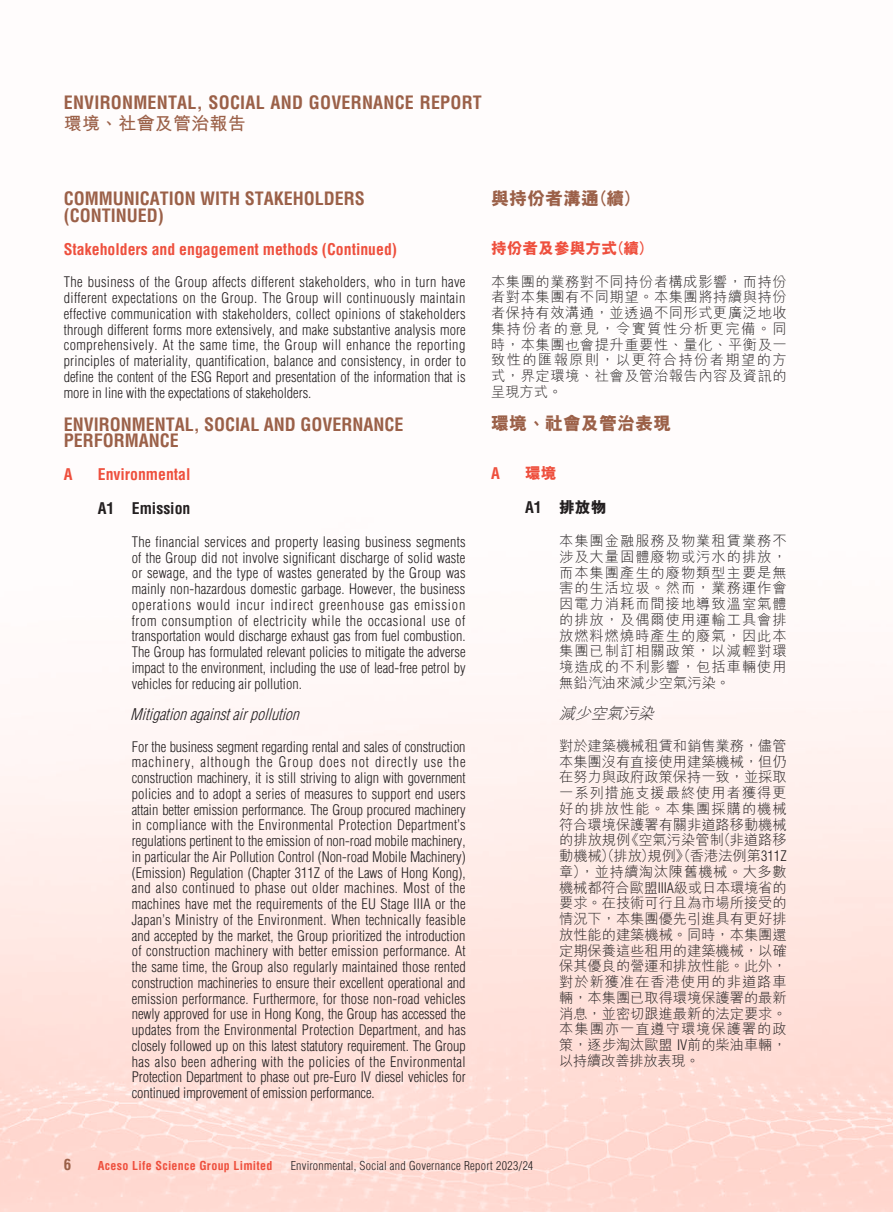
<style>
.page{position:relative;width:893px;height:1212px;background:#fff}
.page>*{position:absolute;margin:0;border:0;box-sizing:border-box;transform-origin:0 0}
.t1{font:700 condensed 18px/17.2px "Helvetica LT Std";color:#9b6048}
.t2{font:800 18px "M Hei HK";color:#9b6048}
.t3{font:700 18px "M Hei HK";letter-spacing:.01em;color:#9b6048}
.t4{font:700 condensed 15.75px "Helvetica LT Std";color:#ee4f3d}
.t5{font:italic 300 condensed 15.75px "Helvetica LT Std";color:#231f20}
.t6{font:800 15.75px "M Hei HK";color:#ee4f3d}
.t7{font:700 condensed 15.75px "Helvetica LT Std";color:#231f20}
.t8{font:800 15.75px/33.8px "M Hei HK";color:#231f20}
.t9{font:italic 300 15.75px "M Hei HK";color:#231f20}
.t10{font:700 condensed 15px "Helvetica LT Std";color:#9b6048}
.t11{font:300 condensed 14.25px/15.8px "Helvetica LT Std";color:#231f20;text-align:justify}
.t12{font:300 14.25px/15.8px "M Hei HK";letter-spacing:.055em;color:#231f20;text-align:justify}
.t13{font:300 condensed 12px "Helvetica LT Std";letter-spacing:.025em;color:#231f20}
.t14{font:700 condensed 12px "Helvetica LT Std";letter-spacing:.025em;color:#ee4f3d}
.s1{color:#ee4f3d}
.s2{font-family:"Helvetica LT Std";font-weight:700;font-stretch:condensed}
.s3{font-family:"Helvetica LT Std";font-stretch:condensed}
</style>
<div class="page">
<img style="left:0;top:694px;width:893px;height:518px">
<p class="t1" style="left:64px;top:94px;width:420px">ENVIRONMENTAL, SOCIAL AND GOVERNANCE REPORT</p>
<p class="t3" style="left:64px;top:111px;width:184px">環境、社會及管治報告</p>
<p class="t1" style="left:64px;top:190px;width:303px">COMMUNICATION WITH STAKEHOLDERS (CONTINUED)</p>
<p class="t4" style="left:64px;top:239px;width:335px">Stakeholders and engagement methods (Continued)</p>
<p class="t11" style="left:64px;top:274px;width:404px">The business of the Group affects different stakeholders, who in turn have different expectations on the Group. The Group will continuously maintain effective communication with stakeholders, collect opinions of stakeholders through different forms more extensively, and make substantive analysis more comprehensively. At the same time, the Group will enhance the reporting principles of materiality, quantification, balance and consistency, in order to define the content of the ESG Report and presentation of the information that is more in line with the expectations of stakeholders.</p>
<p class="t1" style="left:64px;top:416px;width:341px;line-height:16.5px">ENVIRONMENTAL, SOCIAL AND GOVERNANCE<br>PERFORMANCE</p>
<p class="t4" style="left:64px;top:464px;width:10px">A</p>
<p class="t4" style="left:98px;top:464px;width:94px">Environmental</p>
<p class="t7" style="left:98px;top:498px;width:94px">A1 Emission</p>
<p class="t11" style="left:132px;top:534px;width:335px">The financial services and property leasing business segments of the Group did not involve significant discharge of solid waste or sewage, and the type of wastes generated by the Group was mainly non-hazardous domestic garbage. However, the business operations would incur indirect greenhouse gas emission from consumption of electricity while the occasional use of transportation would discharge exhaust gas from fuel combustion.<br>The Group has formulated relevant policies to mitigate the adverse impact to the environment, including the use of lead-free petrol by vehicles for reducing air pollution.</p>
<p class="t5" style="left:130px;top:705px;width:175px">Mitigationagainstairpollution</p>
<p class="t11" style="left:132px;top:738px;width:336px">For the business segment regarding rental and sales of construction machinery, although the Group does not directly use the construction machinery, it is still striving to align with government policies and to adopt a series of measures to support end users attain better emission performance. The Group procured machinery in compliance with the Environmental Protection Department’s regulations pertinent to the emission of non-road mobile machinery, in particular the Air Pollution Control (Non-road Mobile Machinery) (Emission) Regulation (Chapter 311Z of the Laws of Hong Kong), and also continued to phase out older machines. Most of the machines have met the requirements of the EU Stage IIIA or the Japan’s Ministry of the Environment. When technically feasible and accepted by the market, the Group prioritized the introduction of construction machinery with better emission performance. At the same time, the Group also regularly maintained those rented construction machineries to ensure their excellent operational and emission performance. Furthermore, for those non-road vehicles newly approved for use in Hong Kong, the Group has accessed the updates from the Environmental Protection Department, and has closely followed up on this latest statutory requirement. The Group has also been adhering with the policies of the Environmental Protection Department to phase out pre-Euro IV diesel vehicles for continued improvement of emission performance.</p>
<p class="t2" style="left:491px;top:186px;width:151px">與持份者溝通（續）</p>
<p class="t6" style="left:491px;top:238px;width:164px">持份者及參與方式（續）</p>
<p class="t12" style="left:491px;top:273px;width:297px">本集團的業務對不同持份者構成影響，而持份者對本集團有不同期望。本集團將持續與持份者保持有效溝通，並透過不同形式更廣泛地收集持份者的意見，令實質性分析更完備。同時，本集團也會提升重要性、量化、平衡及一致性的匯報原則，以更符合持份者期望的方式，界定環境、社會及管治報告內容及資訊的呈現方式。</p>
<p class="t2" style="left:491px;top:411px;width:181px">環境、社會及管治表現</p>
<p class="t4" style="left:491px;top:464px;width:10px">A</p>
<p class="t8" style="left:525px;top:457px;width:83px"><span class="s1">環境<br></span><span class="s2">A1</span> 排放物</p>
<p class="t12" style="left:559px;top:532px;width:229px">本集團金融服務及物業租賃業務不涉及大量固體廢物或污水的排放，而本集團產生的廢物類型主要是無害的生活垃圾。然而，業務運作會因電力消耗而間接地導致溫室氣體的排放，及偶爾使用運輸工具會排放燃料燃燒時產生的廢氣，因此本集團已制訂相關政策，以減輕對環境造成的不利影響，包括車輛使用無鉛汽油來減少空氣污染。</p>
<p class="t9" style="left:559px;top:703px;width:102px">減少空氣污染</p>
<p class="t12" style="left:559px;top:737px;width:229px">對於建築機械租賃和銷售業務，儘管本集團沒有直接使用建築機械，但仍在努力與政府政策保持一致，並採取一系列措施支援最終使用者獲得更好的排放性能。本集團採購的機械符合環境保護署有關非道路移動機械的排放規例《空氣污染管制（非道路移動機械）（排放）規例》（香港法例第<span class="s3">311Z</span>章），並持續淘汰陳舊機械。大多數機械都符合歐盟<span class="s3">IIIA</span>級或日本環境省的要求。在技術可行且為市場所接受的情況下，本集團優先引進具有更好排放性能的建築機械。同時，本集團還定期保養這些租用的建築機械，以確保其優良的營運和排放性能。此外，對於新獲准在香港使用的非道路車輛，本集團已取得環境保護署的最新消息，並密切跟進最新的法定要求。本集團亦一直遵守環境保護署的政策，逐步淘汰歐盟 <span class="s3">IV</span>前的柴油車輛，以持續改善排放表現。</p>
<p class="t10" style="left:64px;top:1155px;width:9px">6</p>
<p class="t14" style="left:98px;top:1158px;width:176px">Aceso Life Science Group Limited</p>
<p class="t13" style="left:291px;top:1158px;width:244px">Environmental, Social and Governance Report 2023/24</p>
</div>
